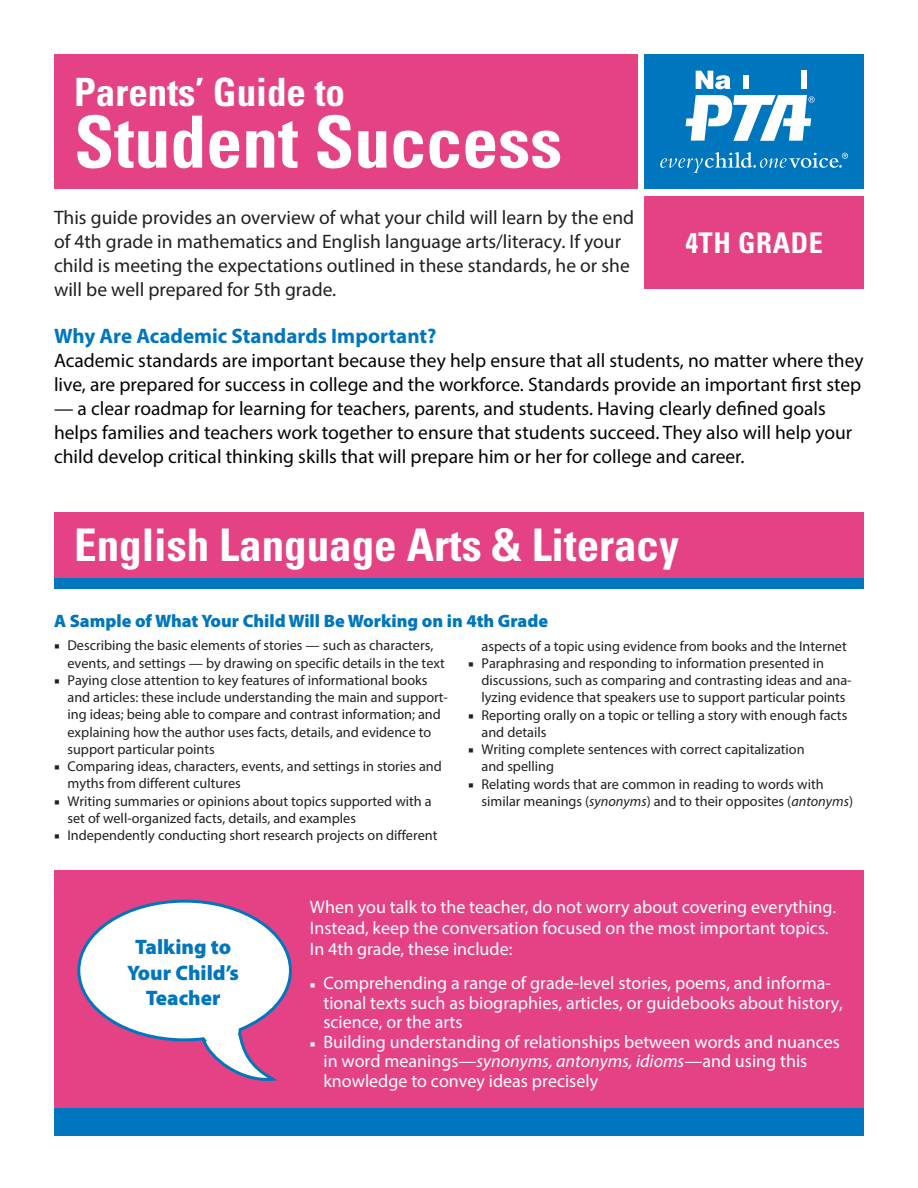
<style>
.page{position:relative;width:918px;height:1188px;background:#fff}
.page>*{position:absolute;margin:0;border:0;box-sizing:border-box;transform-origin:0 0}
.t1{font:700 condensed 72px "Univers LT Std";color:#fff}
.t2{font:700 condensed 45px "Univers LT Std";color:#fff}
.t3{font:700 condensed 39px "Univers LT Std";color:#fff}
.t4{font:700 condensed 28.5px "Univers LT Std";letter-spacing:.02em;color:#fff}
.t5{font:700 21px "Myriad Pro";color:#0076be}
.t6{font:900 21px/25.2px "Myriad Pro";color:#0076be;text-align:center}
.t7{font:19.5px/24px "Myriad Pro";color:#040503}
.t8{font:19.5px/24px "Myriad Pro";color:#231f20}
.t9{font:18px/19.5px "Myriad Pro";color:#fff}
.t10{font:900 18px "Myriad Pro";color:#0076be}
.t11{font:14.25px/17.2px "Myriad Pro";color:#231f20}
.s1{font-family:"Minion Pro"}
.s2{font-style:italic}
.s3{font-family:"Minion Pro";font-size:14.25px}
</style>
<div class="page">
<div style="left:54px;top:870px;width:810px;height:262px;background:#e44284"></div>
<div style="left:54px;top:1108px;width:810px;height:28px;background:#0076be"></div>
<div style="left:54px;top:54px;width:584px;height:135px;background:#e44284"></div>
<div style="left:644px;top:54px;width:220px;height:135px;background:#0076be"></div>
<svg style="left:660px;top:152px;width:188px;height:21px"></svg>
<svg style="left:686px;top:95px;width:129px;height:46px"></svg>
<svg style="left:696px;top:71px;width:35px;height:18px"></svg>
<div style="left:744px;top:76px;width:5px;height:13px;background:#fff"></div>
<div style="left:801px;top:71px;width:5px;height:18px;background:#fff"></div>
<div style="left:644px;top:196px;width:220px;height:93px;background:#e44284"></div>
<div style="left:54px;top:539px;width:810px;height:50px;background:#0076be"></div>
<div style="left:54px;top:512px;width:810px;height:66px;background:#e44284"></div>
<svg style="left:77px;top:899px;width:215px;height:182px"></svg>
<h3 class="t3" style="left:74px;top:68px;width:272px">Parents’ Guide to</h3>
<h1 class="t1" style="left:74px;top:98px;width:490px">Student Success</h1>
<p class="t8" style="left:54px;top:205px;width:582px">This guide provides an overview of what your child will learn by the end of 4th grade in mathematics and English language arts/literacy. If your child is meeting the expectations outlined in these standards, he or she will be well prepared for 5th grade.</p>
<h3 class="t4" style="left:685px;top:225px;width:139px">4TH GRADE</h3>
<h3 class="t5" style="left:54px;top:322px;width:384px">Why Are Academic Standards Important?</h3>
<h3 class="t7" style="left:54px;top:348px;width:811px">Academic standards are important because they help ensure that all students, no matter where they live, are prepared for success in college and the workforce. Standards provide an important frst step</h3>
<p class="t7" style="left:54px;top:396px;width:800px">— a clear roadmap for learning for teachers, parents, and students. Having clearly defned goals helps families and teachers work together to ensure that students succeed. They also will help your child develop critical thinking skills that will prepare him or her for college and career.</p>
<h2 class="t2" style="left:74px;top:517px;width:606px">English Language Arts &amp; Literacy</h2>
<p class="t10" style="left:54px;top:608px;width:496px">A Sample of What Your Child Will Be Working on in 4th Grade</p>
<p class="t11" style="left:67px;top:637px;width:379px;text-indent:-13px"><span class="s1">■</span> Describing the basic elements of stories — such as characters, events, and settings — by drawing on specific details in the text</p>
<p class="t11" style="left:67px;top:671px;width:382px;text-indent:-13px"><span class="s1">■</span> Paying close attention to key features of informational books and articles: these include understanding the main and support&shy;ing ideas; being able to compare and contrast information; and explaining how the author uses facts, details, and evidence to support particular points</p>
<p class="t11" style="left:67px;top:758px;width:376px;text-indent:-13px"><span class="s1">■</span> Comparing ideas, characters, events, and settings in stories and myths from different cultures</p>
<p class="t11" style="left:67px;top:792px;width:366px;text-indent:-13px"><span class="s1">■</span> Writing summaries or opinions about topics supported with a set of well-organized facts, details, and examples</p>
<p class="t11" style="left:54px;top:827px;width:385px"><span class="s1">■</span> Independently conducting short research projects on different</p>
<p class="t11" style="left:482px;top:637px;width:367px">aspects of a topic using evidence from books and the Internet</p>
<p class="t11" style="left:482px;top:654px;width:372px;text-indent:-13px"><span class="s1">■</span> Paraphrasing and responding to information presented in discussions, such as comparing and contrasting ideas and ana&shy;lyzing evidence that speakers use to support particular points</p>
<p class="t11" style="left:482px;top:706px;width:367px;text-indent:-13px"><span class="s1">■</span> Reporting orally on a topic or telling a story with enough facts and details</p>
<p class="t11" style="left:482px;top:740px;width:325px;text-indent:-13px"><span class="s1">■</span> Writing complete sentences with correct capitalization and spelling</p>
<p class="t11" style="left:482px;top:775px;width:373px;text-indent:-13px"><span class="s1">■</span> Relating words that are common in reading to words with similar meanings (<span class="s2">synonyms</span>) and to their opposites (<span class="s2">antonyms</span>)</p>
<h3 class="t6" style="left:127px;top:934px;width:113px">Talking to<br>Your Child’s<br>Teacher</h3>
<p class="t9" style="left:310px;top:896px;width:528px;line-height:20.7px">When you talk to the teacher, do not worry about covering everything.<br>Instead, keep the conversation focused on the most important topics.<br>In 4th grade, these include:</p>
<p class="t9" style="left:323px;top:973px;width:521px;text-indent:-14px"><span class="s3">■</span> Comprehending a range of grade-level stories, poems, and informa&shy;tional texts such as biographies, articles, or guidebooks about history, science, or the arts</p>
<p class="t9" style="left:323px;top:1031px;width:518px;text-indent:-14px"><span class="s3">■</span> Building understanding of relationships between words and nuances in word meanings—<span class="s2">synonyms, antonyms, idioms</span>—and using this knowledge to convey ideas precisely</p>
</div>
